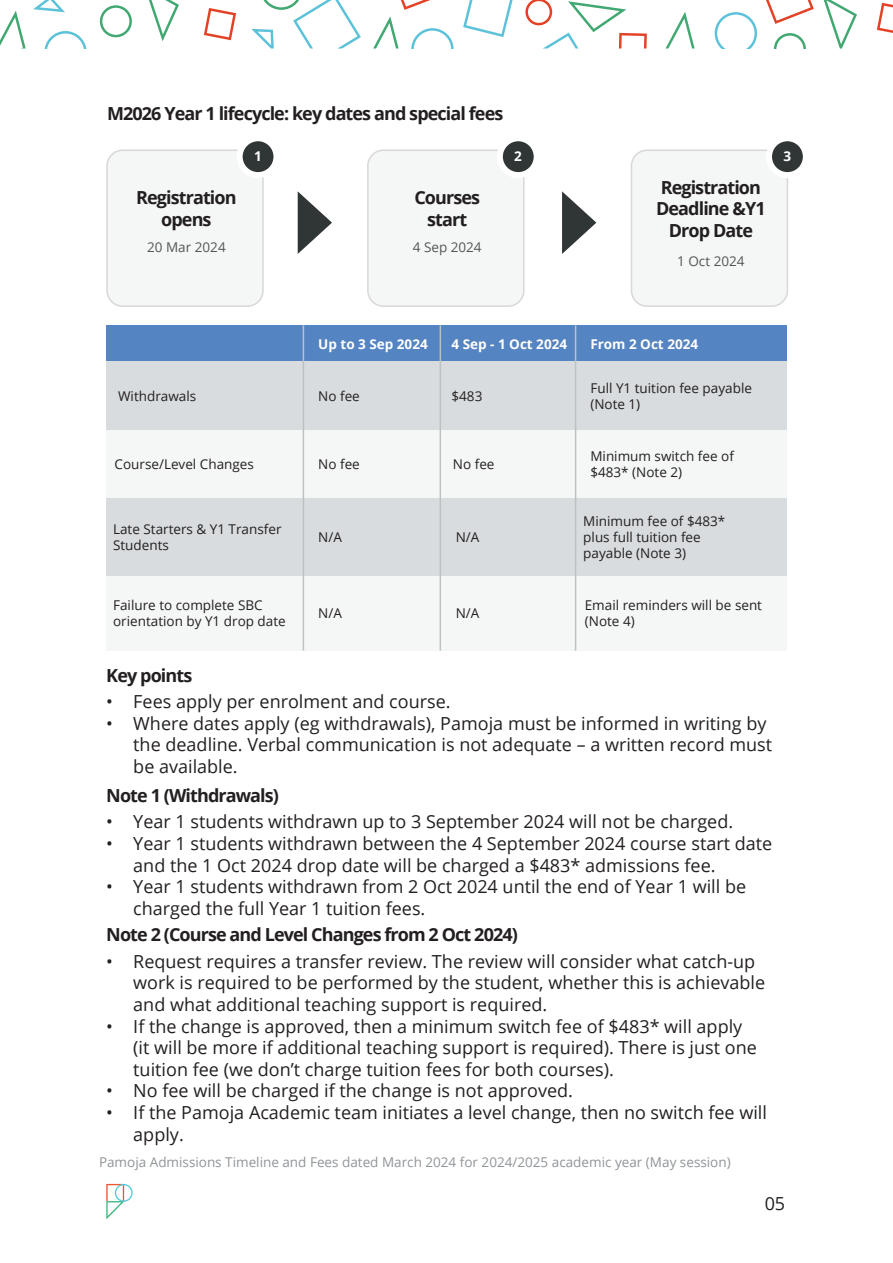
<style>
.page{position:relative;width:893px;height:1263px;background:#fff}
.page>*{position:absolute;margin:0;border:0;box-sizing:border-box;transform-origin:0 0}
.t1{font:18px/21.6px "Open Sans";color:#231f20}
.title_2{font:700 18px "Open Sans";letter-spacing:-.05em;color:#231f20}
.TItle_1{font:700 18px "Open Sans";letter-spacing:-.05em;color:#231f20}
.Body_Text{font:13.5px/16.2px "Open Sans";color:#231f20}
.t2{font:13.5px "Open Sans";color:#909598}
.Body_Text-2{font:700 13.5px "Open Sans";color:#fff}
.Body_Text-3{font:13.5px "Open Sans";color:#525657}
</style>
<div class="page">
<svg style="left:106px;top:1184px;width:27px;height:35px"></svg>
<div style="left:107px;top:150px;width:156px;height:156px;background:#f5f7f7;border-radius:16px"></div>
<div style="left:106px;top:149px;width:158px;height:158px;border:2px solid #d8d8d8;border-radius:16px"></div>
<div style="left:631px;top:150px;width:156px;height:156px;background:#f5f7f7;border-radius:16px"></div>
<div style="left:631px;top:149px;width:157px;height:158px;border:2px solid #d8d8d8;border-radius:16px"></div>
<div style="left:368px;top:150px;width:156px;height:156px;background:#f5f7f7;border-radius:16px"></div>
<div style="left:367px;top:149px;width:157px;height:158px;border:2px solid #d8d8d8;border-radius:16px"></div>
<div style="left:240px;top:138px;width:36px;height:37px;background:#303536;border-radius:50%"></div>
<div style="left:237px;top:135px;width:42px;height:43px;border:6px solid #fff;border-radius:50%"></div>
<svg style="left:500px;top:138px;width:37px;height:37px"></svg>
<div style="left:497px;top:135px;width:43px;height:43px;border:6px solid #fff;border-radius:50%"></div>
<svg style="left:769px;top:138px;width:37px;height:37px"></svg>
<div style="left:766px;top:135px;width:43px;height:43px;border:6px solid #fff;border-radius:50%"></div>
<svg style="left:298px;top:191px;width:34px;height:63px"></svg>
<svg style="left:562px;top:191px;width:34px;height:63px"></svg>
<div style="left:106px;top:430px;width:681px;height:68px;background:#f5f7f7"></div>
<div style="left:106px;top:575px;width:681px;height:76px;background:#f5f7f7"></div>
<div style="left:106px;top:325px;width:681px;height:37px;background:#5484c1"></div>
<div style="left:106px;top:362px;width:681px;height:68px;background:#d8dcde"></div>
<div style="left:106px;top:498px;width:681px;height:77px;background:#d8dcde"></div>
<hr style="left:303px;top:325px;width:1px;height:326px;background:#bcc2c4">
<hr style="left:440px;top:325px;width:1px;height:326px;background:#bcc2c4">
<hr style="left:575px;top:325px;width:1px;height:326px;background:#bcc2c4">
<svg style="left:0;top:11px;width:26px;height:37px"></svg>
<svg style="left:149px;top:0;width:30px;height:41px"></svg>
<svg style="left:373px;top:16px;width:26px;height:32px"></svg>
<svg style="left:100px;top:5px;width:32px;height:32px"></svg>
<svg style="left:666px;top:12px;width:29px;height:36px"></svg>
<svg style="left:824px;top:0;width:33px;height:48px"></svg>
<svg style="left:774px;top:33px;width:32px;height:15px"></svg>
<svg style="left:33px;top:0;width:32px;height:12px"></svg>
<svg style="left:44px;top:31px;width:43px;height:17px"></svg>
<svg style="left:411px;top:28px;width:43px;height:20px"></svg>
<svg style="left:463px;top:0;width:50px;height:37px"></svg>
<svg style="left:251px;top:0;width:110px;height:48px"></svg>
<svg style="left:715px;top:12px;width:42px;height:36px"></svg>
<svg style="left:876px;top:2px;width:17px;height:31px"></svg>
<svg style="left:204px;top:8px;width:32px;height:32px"></svg>
<svg style="left:525px;top:0;width:122px;height:48px"></svg>
<svg style="left:401px;top:0;width:29px;height:10px"></svg>
<svg style="left:766px;top:0;width:48px;height:24px"></svg>
<p class="title_2" style="left:107px;top:101px;width:398px">M2026 Year 1 lifecycle: key dates and special fees</p>
<p class="Body_Text-2" style="left:254px;top:147px;width:9px">1</p>
<p class="Body_Text-2" style="left:514px;top:147px;width:9px">2</p>
<p class="Body_Text-2" style="left:783px;top:147px;width:9px">3</p>
<p class="title_2" style="left:136px;top:185px;width:102px">Registration</p>
<p class="title_2" style="left:161px;top:207px;width:52px">opens</p>
<p class="title_2" style="left:414px;top:185px;width:67px">Courses</p>
<p class="title_2" style="left:427px;top:207px;width:42px">start</p>
<p class="Body_Text-3" style="left:147px;top:238px;width:80px">20 Mar 2024</p>
<p class="Body_Text-3" style="left:413px;top:238px;width:70px">4 Sep 2024</p>
<p class="title_2" style="left:661px;top:175px;width:102px">Registration</p>
<p class="title_2" style="left:656px;top:196px;width:111px">Deadline &amp;Y1</p>
<p class="title_2" style="left:669px;top:218px;width:86px">Drop Date</p>
<p class="Body_Text-3" style="left:677px;top:252px;width:69px">1 Oct 2024</p>
<p class="Body_Text-2" style="left:318px;top:334px;width:111px">Up to 3 Sep 2024</p>
<p class="Body_Text-2" style="left:451px;top:334px;width:117px">4 Sep - 1 Oct 2024</p>
<p class="Body_Text-2" style="left:590px;top:334px;width:109px">From 2 Oct 2024</p>
<p class="Body_Text" style="left:118px;top:388px;width:80px">Withdrawals</p>
<p class="Body_Text" style="left:318px;top:388px;width:43px">No fee</p>
<p class="Body_Text" style="left:451px;top:387px;width:32px">$483</p>
<p class="Body_Text" style="left:115px;top:456px;width:141px">Course/Level Changes</p>
<p class="Body_Text" style="left:113px;top:520px;width:170px">Late Starters &amp; Y1 Transfer<br>Students</p>
<p class="Body_Text" style="left:113px;top:597px;width:174px">Failure to complete SBC orientation by Y1 drop date</p>
<p class="TItle_1" style="left:106px;top:662px;width:88px">Key points</p>
<p class="Body_Text" style="left:318px;top:456px;width:43px">No fee</p>
<p class="Body_Text" style="left:453px;top:456px;width:43px">No fee</p>
<p class="Body_Text" style="left:318px;top:528px;width:25px">N/A</p>
<p class="Body_Text" style="left:318px;top:605px;width:25px">N/A</p>
<p class="Body_Text" style="left:456px;top:528px;width:25px">N/A</p>
<p class="Body_Text" style="left:456px;top:605px;width:25px">N/A</p>
<p class="Body_Text" style="left:590px;top:380px;width:163px">Full Y1 tuition fee payable (Note 1)</p>
<p class="Body_Text" style="left:590px;top:448px;width:145px">Minimum switch fee of $483* (Note 2)</p>
<p class="Body_Text" style="left:583px;top:512px;width:144px">Minimum fee of $483* plus full tuition fee payable (Note 3)</p>
<p class="Body_Text" style="left:585px;top:597px;width:179px">Email reminders will be sent (Note 4)</p>
<p class="t1" style="left:106px;top:690px;width:346px">• Fees apply per enrolment and course.</p>
<p class="t1" style="left:133px;top:712px;width:640px;text-indent:-27px">• Where dates apply (eg withdrawals), Pamoja must be informed in writing by the deadline. Verbal communication is not adequate – a written record must be available.</p>
<p class="title_2" style="left:106px;top:782px;width:174px">Note 1 (Withdrawals)</p>
<p class="t1" style="left:106px;top:810px;width:628px">• Year 1 students withdrawn up to 3 September 2024 will not be charged.</p>
<p class="t1" style="left:133px;top:832px;width:640px;text-indent:-27px">• Year 1 students withdrawn between the 4 September 2024 course start date and the 1 Oct 2024 drop date will be charged a $483* admissions fee.</p>
<p class="t1" style="left:133px;top:875px;width:614px;text-indent:-27px">• Year 1 students withdrawn from 2 Oct 2024 until the end of Year 1 will be charged the full Year 1 tuition fees.</p>
<p class="t1" style="left:133px;top:950px;width:633px;text-indent:-27px">• Request requires a transfer review. The review will consider what catch-up work is required to be performed by the student, whether this is achievable and what additional teaching support is required.</p>
<p class="t1" style="left:133px;top:1015px;width:625px;text-indent:-27px">• If the change is approved, then a minimum switch fee of $483* will apply (it will be more if additional teaching support is required). There is just one tuition fee (we don’t charge tuition fees for both courses).</p>
<p class="t1" style="left:106px;top:1080px;width:468px">• No fee will be charged if the change is not approved.</p>
<p class="t1" style="left:133px;top:1101px;width:635px;text-indent:-27px">• If the Pamoja Academic team initiates a level change, then no switch fee will apply.</p>
<p class="title_2" style="left:106px;top:922px;width:413px">Note 2 (Course and Level Changes from 2 Oct 2024)</p>
<p class="t2" style="left:99px;top:1153px;width:633px">Pamoja Admissions Timeline and Fees dated March 2024 for 2024/2025 academic year (May session)</p>
<p class="t1" style="left:765px;top:1192px;width:22px">05</p>
</div>
